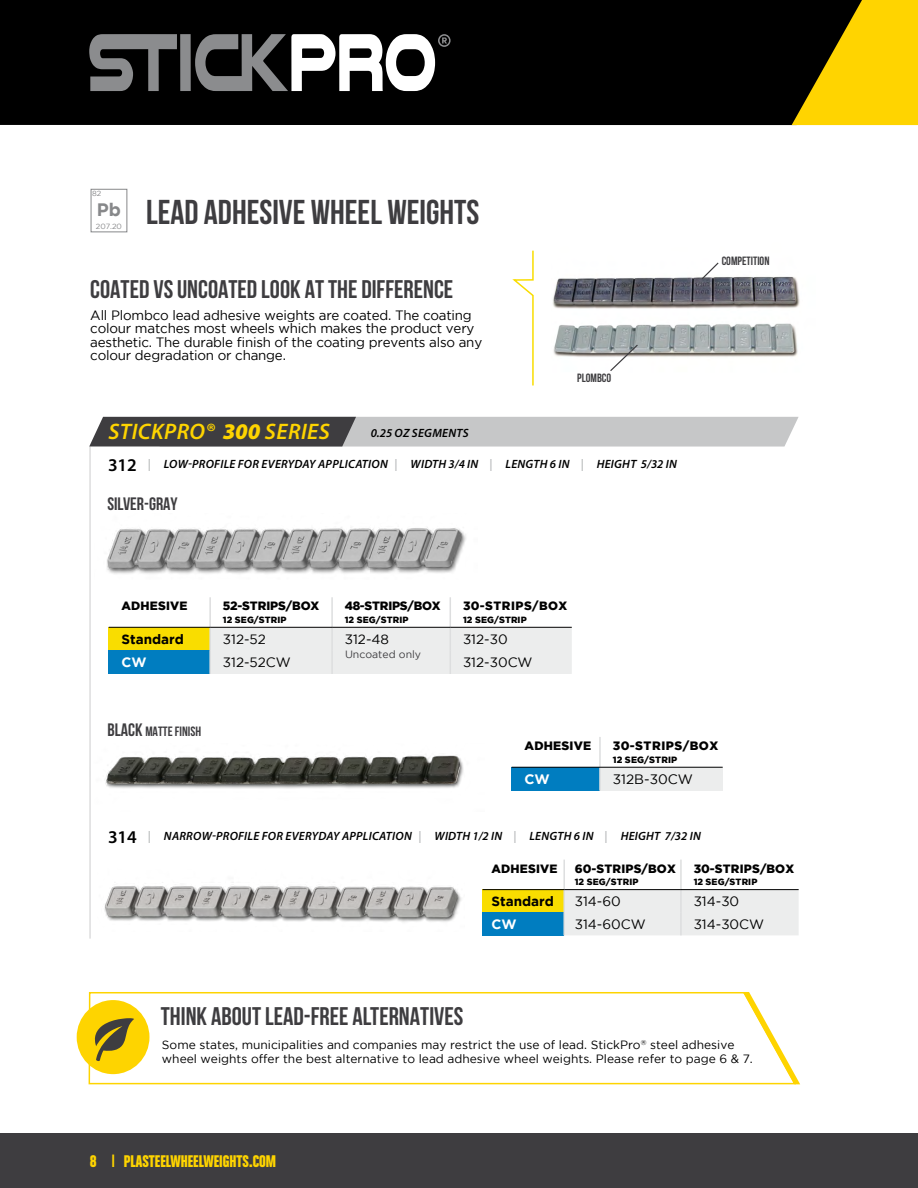
<style>
.page{position:relative;width:918px;height:1188px;background:#fff}
.page>*{position:absolute;margin:0;border:0;box-sizing:border-box;transform-origin:0 0}
.t1{font:700 34.5px "Bebas Neue";color:#3e3d40}
.t2{font:700 25.5px "Bebas Neue";color:#3e3d40}
.t3{font:italic 600 22.5px "Myriad Pro";letter-spacing:.02em;color:#fed400}
.t4{font:18px "Chalet Comprime Hong Kong Sixty";color:#fed400}
.t5{font:700 18px "Bebas Neue";color:#3e3d40}
.t6{font:700 18px "Gotham";color:#87888a}
.t7{font:13.65px "Gotham";color:#000}
.t8{font:700 13.65px "Gotham";color:#fff}
.t9{font:13.5px/13.5px "Gotham";letter-spacing:-.015em;color:#000}
.t10{font:700 13.5px "Gotham";color:#000}
.t11{font:700 13.5px "Bebas Neue";color:#3e3d40}
.t12{font:700 13.5px "Gotham";color:#fff}
.t13{font:900 12.15px "Gotham";letter-spacing:.025em;color:#000}
.t14{font:12px/13.5px "Gotham";color:#000}
.t15{font:italic 600 12px "Myriad Pro";letter-spacing:.02em;color:#000}
.t16{font:900 12px "Gotham";letter-spacing:.015em;color:#000}
.t17{font:700 12px "Bebas Neue";color:#3e3d40}
.t18{font:900 12px "Gotham";letter-spacing:-.005em;color:#000}
.t19{font:900 12px "Gotham";letter-spacing:-.015em;color:#000}
.t20{font:900 12px "Gotham";letter-spacing:.04em;color:#000}
.t21{font:10.5px "Gotham";color:#3e3d40}
.t22{font:900 9.15px "Gotham";letter-spacing:.015em;color:#000}
.t23{font:900 9px "Gotham";letter-spacing:.015em;color:#000}
.t24{font:7.5px "Gotham";color:#87888a}
.s1{font-weight:900}
.s2{font-style:normal;font-size:18px}
.s3{color:#b5b7b8}
.s4{font-size:18px}
</style>
<div class="page">
<div style="left:0;top:0;width:792px;height:125px;background:#000"></div>
<svg style="left:792px;top:0;width:126px;height:125px;background:#b69700"></svg>
<svg style="left:89px;top:34px;width:88px;height:57px;background:#4f5051"></svg>
<div style="left:180px;top:34px;width:11px;height:57px;background:#8b8c8e"></div>
<svg style="left:195px;top:34px;width:256px;height:57px"></svg>
<hr style="left:89px;top:447px;width:2px;height:492px;background:#3e3d40">
<div style="left:483px;top:890px;width:81px;height:22px;background:#f9dd00"></div>
<div style="left:565px;top:890px;width:234px;height:45px;background:#eceded"></div>
<div style="left:483px;top:912px;width:81px;height:23px;background:#007dc0"></div>
<hr style="left:563px;top:860px;width:2px;height:29px;background:#dddedf">
<hr style="left:680px;top:860px;width:2px;height:29px;background:#dddedf">
<hr style="left:563px;top:890px;width:2px;height:22px;background:#dddedf">
<hr style="left:680px;top:890px;width:2px;height:22px;background:#dddedf">
<hr style="left:680px;top:912px;width:2px;height:23px;background:#dddedf">
<hr style="left:483px;top:889px;width:81px;height:1px;background:#000">
<hr style="left:564px;top:889px;width:117px;height:1px;background:#000">
<hr style="left:681px;top:889px;width:118px;height:1px;background:#000">
<hr style="left:563px;top:912px;width:2px;height:23px;background:#dddedf">
<div style="left:512px;top:767px;width:88px;height:24px;background:#007dc0"></div>
<div style="left:600px;top:767px;width:123px;height:24px;background:#eceded"></div>
<hr style="left:599px;top:737px;width:2px;height:30px;background:#dddedf">
<hr style="left:599px;top:767px;width:2px;height:24px;background:#dddedf">
<hr style="left:512px;top:767px;width:88px;height:1px;background:#000">
<hr style="left:600px;top:767px;width:123px;height:1px;background:#000">
<img style="left:104px;top:882px;width:358px;height:40px">
<img style="left:107px;top:527px;width:359px;height:47px">
<svg style="left:89px;top:417px;width:710px;height:30px;background:#98989a"></svg>
<img style="left:553px;top:276px;width:247px;height:81px">
<svg style="left:609px;top:343px;width:30px;height:28px"></svg>
<svg style="left:700px;top:262px;width:20px;height:19px"></svg>
<div style="left:109px;top:627px;width:101px;height:24px;background:#f9dd00"></div>
<div style="left:109px;top:651px;width:101px;height:23px;background:#007dc0"></div>
<hr style="left:209px;top:597px;width:2px;height:30px;background:#dddedf">
<hr style="left:331px;top:597px;width:2px;height:30px;background:#dddedf">
<hr style="left:450px;top:597px;width:1px;height:30px;background:#dddedf">
<hr style="left:209px;top:627px;width:2px;height:24px;background:#dddedf">
<div style="left:211px;top:628px;width:361px;height:46px;background:#eceded"></div>
<hr style="left:109px;top:627px;width:101px;height:1px;background:#000">
<hr style="left:210px;top:627px;width:122px;height:1px;background:#000">
<hr style="left:332px;top:627px;width:118px;height:1px;background:#000">
<hr style="left:450px;top:627px;width:122px;height:1px;background:#000">
<hr style="left:209px;top:651px;width:2px;height:23px;background:#dddedf">
<svg style="left:512px;top:250px;width:22px;height:136px"></svg>
<img style="left:90px;top:743px;width:374px;height:68px">
<svg style="left:88px;top:992px;width:709px;height:93px"></svg>
<svg style="left:743px;top:992px;width:57px;height:92px"></svg>
<div style="left:0;top:1133px;width:918px;height:55px;background:#3e3d40"></div>
<div style="left:77px;top:1000px;width:72px;height:74px;background:#fed400;border-radius:50%"></div>
<svg style="left:95px;top:1018px;width:39px;height:43px"></svg>
<div style="left:91px;top:189px;width:36px;height:43px;background:#fff;border:1px solid #87888a"></div>
<p class="t24" style="left:92px;top:189px;width:11px">82</p>
<p class="t24" style="left:96px;top:222px;width:28px">207.20</p>
<h3 class="t6" style="left:97px;top:199px;width:26px">Pb</h3>
<h1 class="t1" style="left:146px;top:193px;width:335px">LEAD ADHESIVE WHEEL WEIGHTS</h1>
<h2 class="t2" style="left:90px;top:275px;width:364px">COATED VS UNCOATED LOOK AT THE DIFFERENCE</h2>
<p class="t9" style="left:90px;top:308px;width:393px">All Plombco lead adhesive weights are coated. The coating colour matches most wheels which makes the product very aesthetic. The durable finish of the coating prevents also any colour degradation or change.</p>
<p class="t17" style="left:577px;top:371px;width:36px">PLOMBCO</p>
<h3 class="t3" style="left:108px;top:417px;width:223px">STICKPRO® <span class="s1">300</span> SERIES</h3>
<p class="t15" style="left:371px;top:426px;width:99px">0.25 OZ SEGMENTS</p>
<p class="t15" style="left:108px;top:457px;width:570px"><span class="s2">312</span> <span class="s3">|</span> LOW-PROFILE FOR EVERYDAY APPLICATION <span class="s3">|</span> WIDTH 3/4 IN <span class="s3">|</span> LENGTH 6 IN <span class="s3">|</span> HEIGHT 5/32 IN</p>
<h3 class="t5" style="left:107px;top:494px;width:72px">SILVER-GRAY</h3>
<p class="t16" style="left:122px;top:599px;width:67px">ADHESIVE</p>
<p class="t18" style="left:223px;top:599px;width:98px">52-STRIPS/BOX</p>
<p class="t23" style="left:223px;top:615px;width:65px">12 SEG/STRIP</p>
<p class="t19" style="left:345px;top:599px;width:97px">48-STRIPS/BOX</p>
<p class="t23" style="left:345px;top:615px;width:65px">12 SEG/STRIP</p>
<p class="t20" style="left:463px;top:599px;width:106px">30-STRIPS/BOX</p>
<p class="t23" style="left:463px;top:615px;width:65px">12 SEG/STRIP</p>
<p class="t10" style="left:121px;top:631px;width:64px">Standard</p>
<p class="t9" style="left:223px;top:632px;width:45px">312-52</p>
<p class="t9" style="left:345px;top:632px;width:46px">312-48</p>
<p class="t9" style="left:463px;top:632px;width:46px">312-30</p>
<p class="t12" style="left:121px;top:655px;width:27px">CW</p>
<p class="t9" style="left:223px;top:656px;width:69px">312-52CW</p>
<p class="t9" style="left:463px;top:656px;width:71px">312-30CW</p>
<p class="t21" style="left:345px;top:648px;width:78px">Uncoated only</p>
<p class="t11" style="left:107px;top:724px;width:95px"><span class="s4">BLACK</span> MATTE FINISH</p>
<p class="t17" style="left:722px;top:254px;width:49px">COMPETITION</p>
<p class="t13" style="left:525px;top:739px;width:68px">ADHESIVE</p>
<p class="t13" style="left:613px;top:739px;width:107px">30-STRIPS/BOX</p>
<p class="t22" style="left:613px;top:754px;width:66px">12 SEG/STRIP</p>
<p class="t8" style="left:525px;top:771px;width:27px">CW</p>
<p class="t7" style="left:613px;top:772px;width:82px">312B-30CW</p>
<p class="t15" style="left:108px;top:828px;width:594px"><span class="s2">314</span> <span class="s3">|</span> NARROW-PROFILE FOR EVERYDAY APPLICATION <span class="s3">|</span> WIDTH 1/2 IN <span class="s3">|</span> LENGTH 6 IN <span class="s3">|</span> HEIGHT 7/32 IN</p>
<p class="t16" style="left:492px;top:861px;width:67px">ADHESIVE</p>
<p class="t16" style="left:575px;top:861px;width:102px">60-STRIPS/BOX</p>
<p class="t23" style="left:575px;top:877px;width:65px">12 SEG/STRIP</p>
<p class="t16" style="left:694px;top:861px;width:102px">30-STRIPS/BOX</p>
<p class="t23" style="left:694px;top:877px;width:65px">12 SEG/STRIP</p>
<p class="t10" style="left:491px;top:894px;width:64px">Standard</p>
<p class="t9" style="left:575px;top:894px;width:48px">314-60</p>
<p class="t9" style="left:694px;top:894px;width:47px">314-30</p>
<p class="t12" style="left:491px;top:916px;width:27px">CW</p>
<p class="t9" style="left:575px;top:917px;width:72px">314-60CW</p>
<p class="t9" style="left:694px;top:917px;width:72px">314-30CW</p>
<h2 class="t2" style="left:161px;top:1002px;width:304px">THINK ABOUT LEAD-FREE ALTERNATIVES</h2>
<p class="t14" style="left:162px;top:1038px;width:592px">Some states, municipalities and companies may restrict the use of lead. StickPro<sup>®</sup> steel adhesive wheel weights offer the best alternative to lead adhesive wheel weights. Please refer to page 6 &amp; 7.</p>
<h3 class="t4" style="left:90px;top:1150px;width:188px">8 | PLASTEELWHEELWEIGHTS.COM</h3>
</div>
